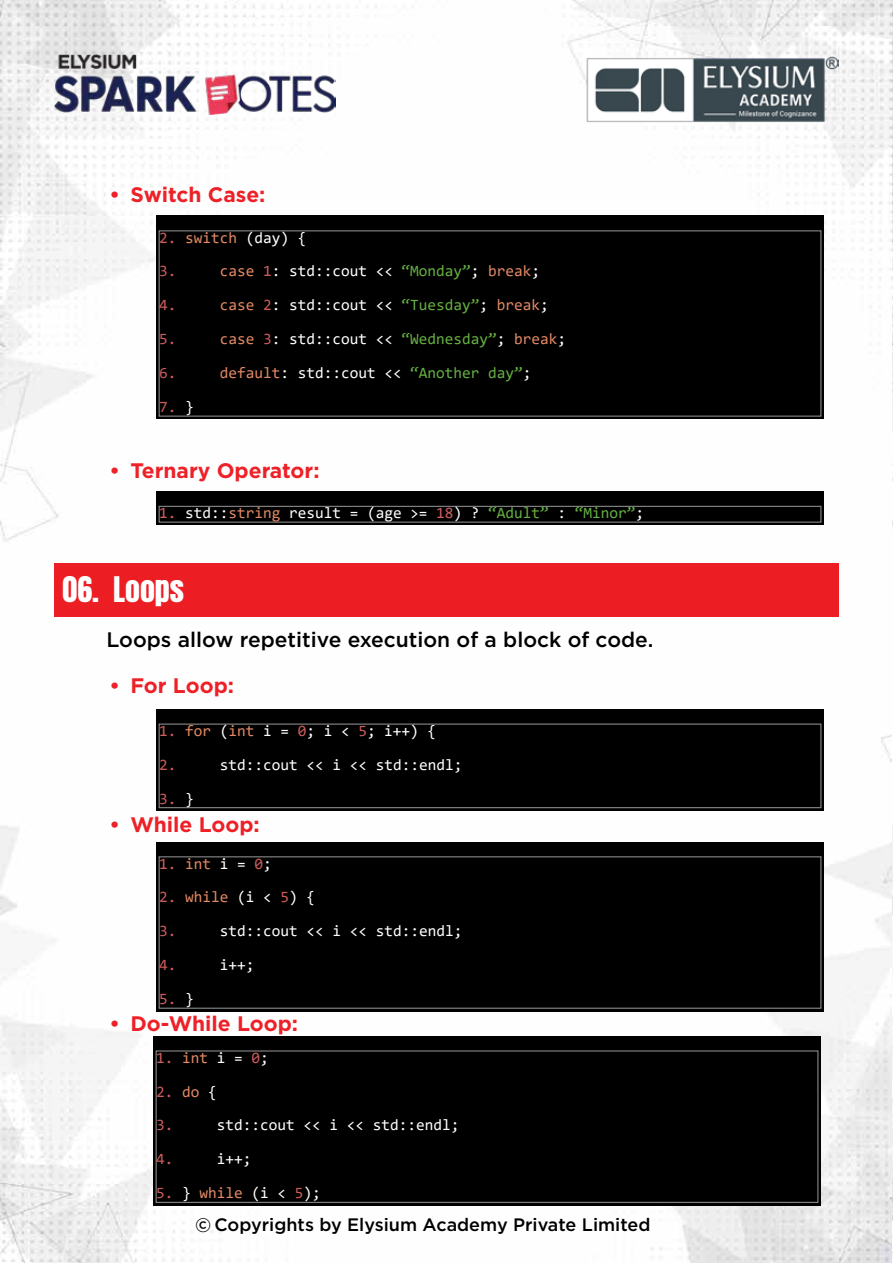
<style>
.page{position:relative;width:893px;height:1263px;background:#fff}
.page>*{position:absolute;margin:0;border:0;box-sizing:border-box;transform-origin:0 0}
.t1{font:30px "Anton";color:#fff}
.t2{font:700 21px "Gotham";color:#ed2127}
.t3{font:500 21px "Gotham";color:#000}
.t4{font:500 18px "Gotham";color:#000}
.t5{font:15.75px/33.9px "Consolas";color:#fff}
.t6{font:15.75px/33.9px "Consolas";color:#cd5c5c}
.t7{font:15.75px/33.9px "Consolas";color:#e28964}
.s1{color:#cd5c5c}
.s2{color:#fff}
.s3{color:#e28964}
.s4{color:#65b042}
.s5{font-size:19.5px}
</style>
<div class="page">
<img style="left:0;top:0;width:893px;height:1263px">
<img style="left:54px;top:54px;width:281px;height:61px">
<img style="left:585px;top:54px;width:254px;height:69px">
<div style="left:156px;top:216px;width:668px;height:203px;background:#000"></div>
<div style="left:159px;top:230px;width:662px;height:187px;border:1px solid #888"></div>
<div style="left:156px;top:491px;width:668px;height:34px;background:#000"></div>
<div style="left:159px;top:506px;width:662px;height:17px;border:1px solid #888"></div>
<div style="left:156px;top:709px;width:668px;height:102px;background:#000"></div>
<div style="left:159px;top:723px;width:662px;height:85px;border:1px solid #888"></div>
<div style="left:156px;top:842px;width:668px;height:169px;background:#000"></div>
<div style="left:159px;top:856px;width:662px;height:153px;border:1px solid #888"></div>
<div style="left:153px;top:1036px;width:668px;height:169px;background:#000"></div>
<div style="left:156px;top:1050px;width:662px;height:153px;border:1px solid #888"></div>
<div style="left:54px;top:563px;width:785px;height:53px;background:#ed1d24"></div>
<h2 class="t2" style="left:110px;top:180px;width:157px">• Switch Case:</h2>
<p class="t7" style="left:159px;top:220px;width:149px"><span class="s1">2.</span> switch <span class="s2">(day) {<br></span><span class="s1">3.</span></p>
<p class="t5" style="left:220px;top:254px;width:322px"><span class="s3">case</span> <span class="s1">1</span>: std::cout &lt;&lt; <span class="s4">“Monday”</span>; <span class="s3">break</span>;</p>
<p class="t6" style="left:159px;top:288px;width:19px">4.</p>
<p class="t5" style="left:220px;top:288px;width:331px"><span class="s3">case</span> <span class="s1">2</span>: std::cout &lt;&lt; <span class="s4">“Tuesday”</span>; <span class="s3">break</span>;</p>
<p class="t6" style="left:159px;top:322px;width:19px">5.</p>
<p class="t5" style="left:220px;top:322px;width:348px"><span class="s3">case</span> <span class="s1">3</span>: std::cout &lt;&lt; <span class="s4">“Wednesday”</span>; <span class="s3">break</span>;</p>
<p class="t6" style="left:159px;top:356px;width:19px">6.</p>
<p class="t5" style="left:220px;top:356px;width:313px"><span class="s3">default</span>: std::cout &lt;&lt; <span class="s4">“Another day”</span>;</p>
<p class="t6" style="left:159px;top:389px;width:36px">7. <span class="s2">}</span></p>
<h2 class="t2" style="left:110px;top:456px;width:212px">• Ternary Operator:</h2>
<p class="t5" style="left:159px;top:495px;width:486px"><span class="s1">1.</span> std::<span class="s3">string</span> result = (age &gt;= <span class="s1">18</span>) ? <span class="s4">“Adult”</span> : <span class="s4">“Minor”</span>;</p>
<h1 class="t1" style="left:63px;top:574px;width:123px">06. Loops</h1>
<h2 class="t3" style="left:106px;top:625px;width:548px">Loops allow repetitive execution of a block of code.</h2>
<h2 class="t2" style="left:110px;top:672px;width:126px">• For Loop:</h2>
<p class="t5" style="left:159px;top:713px;width:279px"><span class="s1">1.</span> <span class="s3">for</span> (<span class="s3">int</span> i = <span class="s1">0</span>; i &lt; <span class="s1">5</span>; i++) {<br><span class="s1">2.</span></p>
<p class="t5" style="left:220px;top:747px;width:244px">std::cout &lt;&lt; i &lt;&lt; std::endl;</p>
<p class="t6" style="left:159px;top:781px;width:36px">3. <span class="s2">}</span></p>
<h2 class="t2" style="left:110px;top:811px;width:152px">• While Loop:</h2>
<p class="t6" style="left:159px;top:846px;width:114px">1. <span class="s3">int</span> <span class="s2">i =</span> 0<span class="s2">;</span></p>
<p class="t6" style="left:159px;top:880px;width:157px">2. <span class="s3">while</span> <span class="s2">(i &lt;</span> 5<span class="s2">) {<br></span>3.</p>
<p class="t5" style="left:220px;top:914px;width:244px">std::cout &lt;&lt; i &lt;&lt; std::endl;</p>
<p class="t6" style="left:159px;top:948px;width:19px">4.</p>
<p class="t5" style="left:220px;top:948px;width:36px">i++;</p>
<p class="t6" style="left:159px;top:981px;width:36px">5. <span class="s2">}</span></p>
<h2 class="t2" style="left:110px;top:1010px;width:190px">• Do-While Loop:</h2>
<p class="t6" style="left:156px;top:1040px;width:114px">1. <span class="s3">int</span> <span class="s2">i =</span> 0<span class="s2">;</span></p>
<p class="t6" style="left:156px;top:1074px;width:62px">2. <span class="s3">do</span> <span class="s2">{<br></span>3.</p>
<p class="t5" style="left:217px;top:1108px;width:244px">std::cout &lt;&lt; i &lt;&lt; std::endl;</p>
<p class="t6" style="left:156px;top:1142px;width:19px">4.</p>
<p class="t5" style="left:217px;top:1142px;width:36px">i++;</p>
<p class="t5" style="left:156px;top:1176px;width:166px"><span class="s1">5.</span> } <span class="s3">while</span> (i &lt; <span class="s1">5</span>);</p>
<p class="t4" style="left:195px;top:1213px;width:457px"><span class="s5">©</span> Copyrights by Elysium Academy Private Limited</p>
</div>
